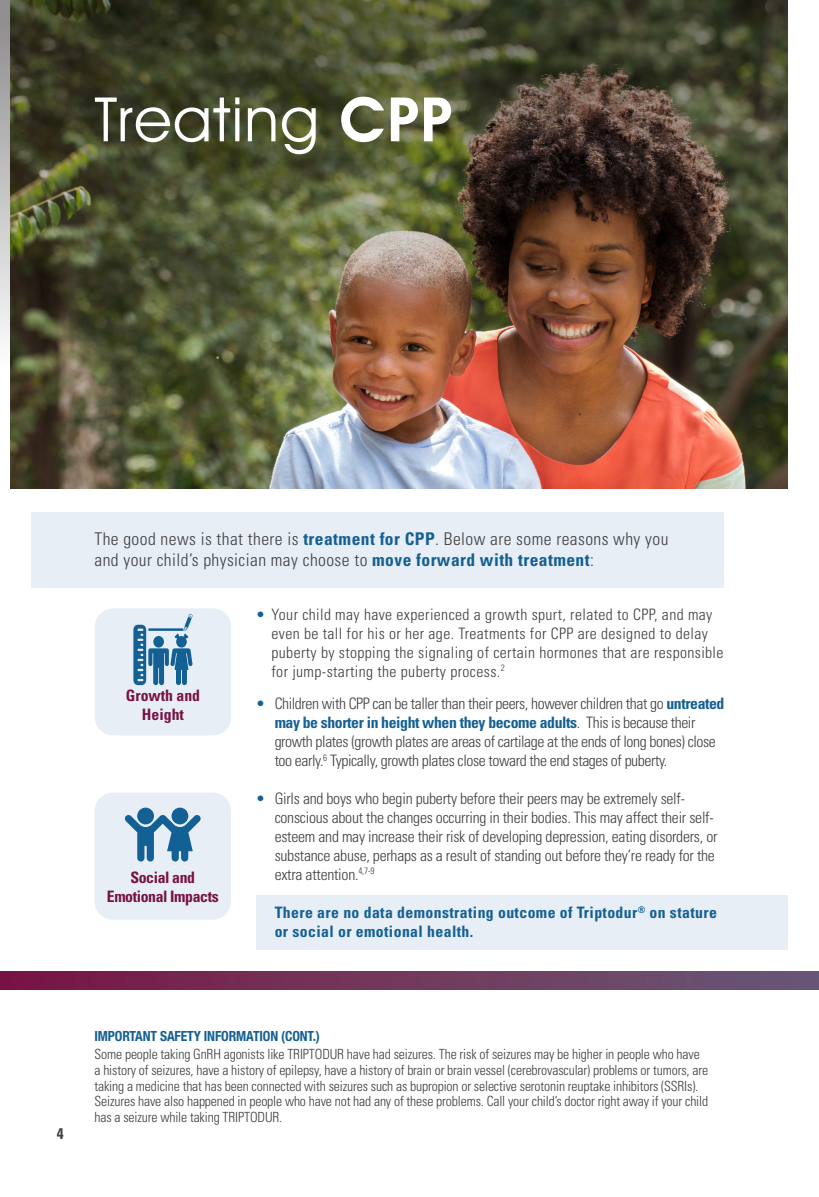
<style>
.page{position:relative;width:819px;height:1197px;background:#fff}
.page>*{position:absolute;margin:0;border:0;box-sizing:border-box;transform-origin:0 0}
.t1{font:61.6px "Avant Garde IT Cby BT";letter-spacing:.025em;color:#fff}
.t2{font:300 condensed 17.5px/21px "Univers LT Std";letter-spacing:.025em;color:#413f41}
.t3{font:300 condensed 15.75px/18.9px "Univers LT Std";letter-spacing:-.015em;color:#413f41}
.t4{font:300 condensed 15.75px/18.9px "Univers LT Std";letter-spacing:.025em;color:#413f41}
.t5{font:700 condensed 15.75px/18.9px "Univers LT Std";letter-spacing:.025em;color:#156093}
.t6{font:700 condensed 15.75px/18.9px "Univers LT Std";letter-spacing:-.025em;color:#761344;text-align:center}
.t7{font:700 condensed 15.75px/18.9px "Univers LT Std";color:#761344;text-align:center}
.t8{font:700 condensed 15.4px "Univers LT Std";color:#413f41}
.NAME2{font:300 condensed 14px/15.8px "Univers LT Std";letter-spacing:-.01em;color:#3e3e3f}
.NAME2-2{font:700 condensed 14px "Helvetica Neue LT Std";letter-spacing:-.01em;color:#156093}
.s1{font-weight:600}
.s2{font-weight:700;color:#156093}
.s3{color:#156093}
</style>
<div class="page">
<img style="left:11px;top:401px;width:777px;height:87px">
<img style="left:0;top:0;width:788px;height:401px">
<div style="left:32px;top:512px;width:692px;height:76px;background:#e7eef6"></div>
<div style="left:95px;top:793px;width:136px;height:127px;background:#e7eef6;border-radius:19px"></div>
<div style="left:137px;top:808px;width:17px;height:16px;background:#136095;border-radius:50%"></div>
<div style="left:172px;top:808px;width:16px;height:16px;background:#136095;border-radius:50%"></div>
<svg style="left:125px;top:815px;width:76px;height:47px"></svg>
<div style="left:256px;top:895px;width:532px;height:55px;background:#e7eef6"></div>
<div style="left:95px;top:608px;width:136px;height:128px;background:#e7eef6;border-radius:19px"></div>
<svg style="left:133px;top:614px;width:60px;height:71px"></svg>
<div style="left:0;top:971px;width:819px;height:18px;background:linear-gradient(to right,#791643,#685976)"></div>
<p class="t1" style="left:94px;top:82px;width:359px">Treating <span class="s1">CPP</span></p>
<p class="t2" style="left:94px;top:529px;width:575px">The good news is that there is <span class="s2">treatment for CPP</span>. Below are some reasons why you and your child’s physician may choose to <span class="s2">move forward with treatment</span>:</p>
<p class="t7" style="left:126px;top:686px;width:76px">Growth and<br>Height</p>
<p class="t6" style="left:107px;top:867px;width:113px">Social and<br>Emotional Impacts</p>
<p class="t4" style="left:272px;top:605px;width:453px;text-indent:-16px"><span class="s3">•</span> Your child may have experienced a growth spurt, related to CPP, and may even be tall for his or her age. Treatments for CPP are designed to delay puberty by stopping the signaling of certain hormones that are responsible for jump-starting the puberty process.<sup>2</sup></p>
<p class="t3" style="left:275px;top:694px;width:451px;text-indent:-19px"><span class="s3">•</span> Children with CPP can be taller than their peers, however children that go <span class="s2">untreated may be shorter in height when they become adults</span>. This is because their growth plates (growth plates are areas of cartilage at the ends of long bones) close too early.<sup>6</sup> Typically, growth plates close toward the end stages of puberty.</p>
<p class="t3" style="left:275px;top:789px;width:444px;text-indent:-19px"><span class="s3">•</span> Girls and boys who begin puberty before their peers may be extremely self&shy;conscious about the changes occurring in their bodies. This may affect their self&shy;esteem and may increase their risk of developing depression, eating disorders, or substance abuse, perhaps as a result of standing out before they’re ready for the extra attention.<sup>4,7-9</sup></p>
<p class="t5" style="left:275px;top:903px;width:444px">There are no data demonstrating outcome of Triptodur<sup>®</sup> on stature or social or emotional health.</p>
<p class="t8" style="left:57px;top:1124px;width:8px">4</p>
<p class="NAME2-2" style="left:94px;top:1027px;width:227px">IMPORTANT SAFETY INFORMATION (CONT.)</p>
<p class="NAME2" style="left:94px;top:1046px;width:615px">Some people taking GnRH agonists like TRIPTODUR have had seizures. The risk of seizures may be higher in people who have a history of seizures, have a history of epilepsy, have a history of brain or brain vessel (cerebrovascular) problems or tumors, are taking a medicine that has been connected with seizures such as bupropion or selective serotonin reuptake inhibitors (SSRIs).<br>Seizures have also happened in people who have not had any of these problems. Call your child’s doctor right away if your child has a seizure while taking TRIPTODUR.</p>
</div>
